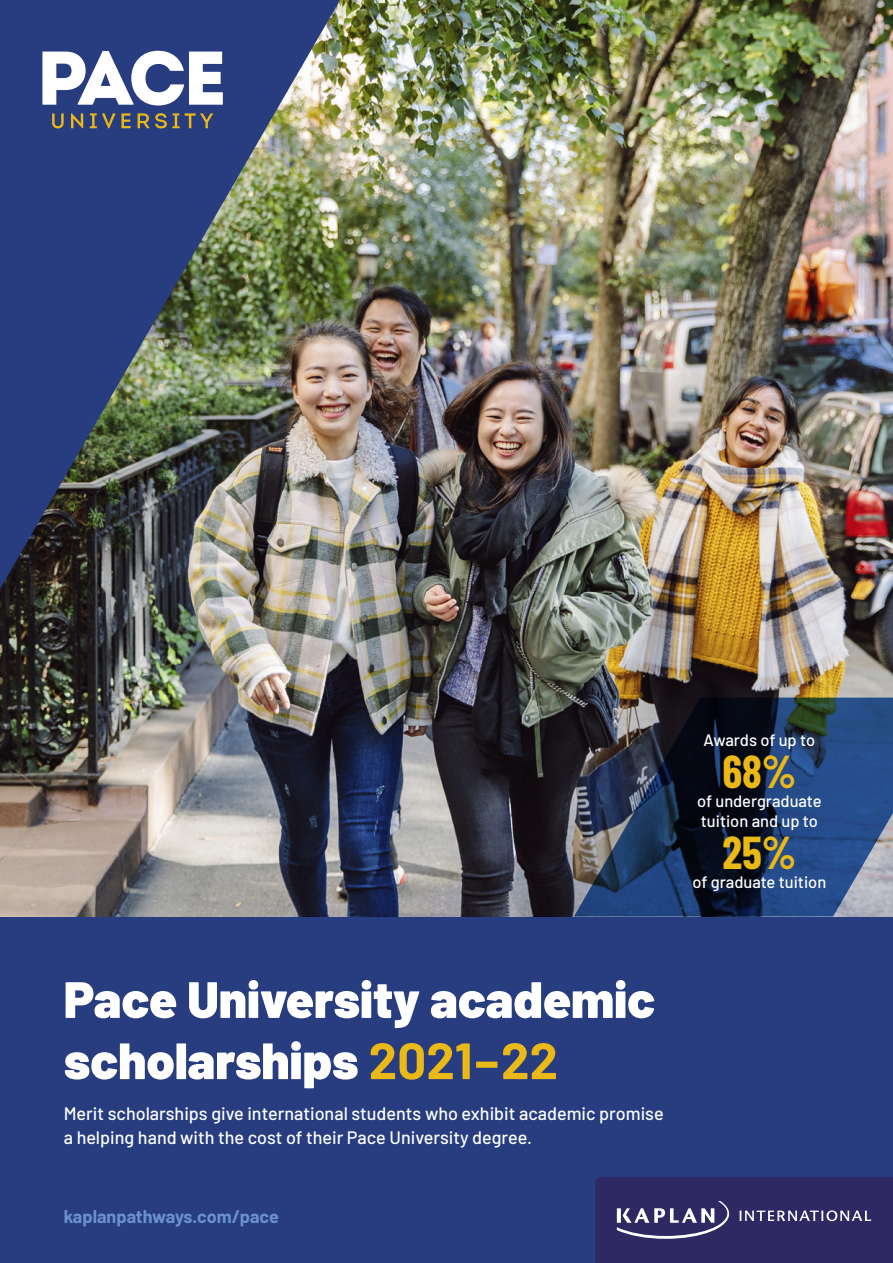
<style>
.page{position:relative;width:893px;height:1263px;background:#273d80}
.page>*{position:absolute;margin:0;border:0;box-sizing:border-box;transform-origin:0 0}
.P_Meta_Title_UA{font:900 51px/61.2px "Barlow";color:#fff}
.P_Meta_Body_UA{font:700 45px "Barlow Condensed";color:#eab817}
.P_Meta_Standfirst_UA{font:500 18px/24px "Barlow";color:#fff}
.P_Meta_Standfirst_UA-2{font:700 18px "Barlow";color:#6b91cb}
.P_Meta_Body_UA-2{font:500 16.5px/19.5px "Barlow";color:#fff}
.s1{font-weight:700;color:#eab817}
</style>
<div class="page">
<img style="left:0;top:0;width:893px;height:916px">
<img style="left:0;top:0;width:340px;height:589px">
<svg style="left:52px;top:113px;width:161px;height:15px"></svg>
<svg style="left:42px;top:51px;width:181px;height:55px"></svg>
<svg style="left:574px;top:698px;width:319px;height:218px"></svg>
<svg style="left:595px;top:1177px;width:298px;height:86px;background:#39336b"></svg>
<p class="P_Meta_Body_UA-2" style="left:704px;top:729px;width:113px">Awards of up to</p>
<p class="P_Meta_Body_UA" style="left:722px;top:740px;width:76px">68%</p>
<p class="P_Meta_Body_UA-2" style="left:697px;top:790px;width:126px">of undergraduate tuition and up to</p>
<p class="P_Meta_Body_UA" style="left:722px;top:821px;width:75px">25%</p>
<p class="P_Meta_Body_UA-2" style="left:692px;top:871px;width:135px">of graduate tuition</p>
<p class="P_Meta_Title_UA" style="left:64px;top:965px;width:593px">Pace University academic scholarships <span class="s1">2021–22</span></p>
<p class="P_Meta_Standfirst_UA" style="left:64px;top:1100px;width:601px">Merit scholarships give international students who exhibit academic promise a helping hand with the cost of their Pace University degree.</p>
<p class="P_Meta_Standfirst_UA-2" style="left:64px;top:1203px;width:217px">kaplanpathways.com/pace</p>
</div>
